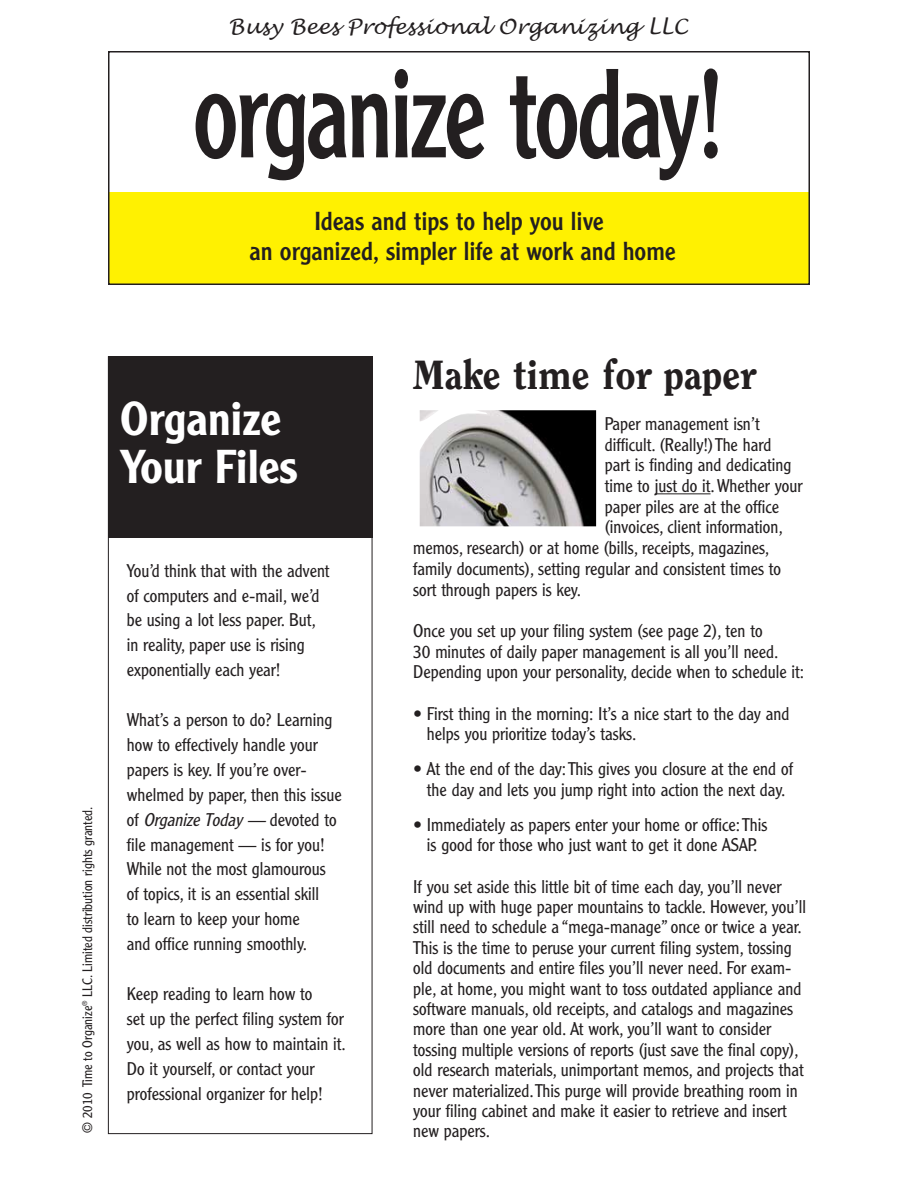
<style>
.page{position:relative;width:918px;height:1188px;background:#fff}
.page>*{position:absolute;margin:0;border:0;box-sizing:border-box;transform-origin:0 0}
.t1{font:123.75px "Clearface Gothic LH";letter-spacing:-.03em;color:#231f20;scale:.8 1}
.t2{font:500 46.5px/48px "Clearface Gothic LH";color:#fff}
.t3{font:800 40.5px "Clearface";color:#231f20}
.t4{font:25.5px/30.6px "Clearface Gothic LH";color:#231f20;text-align:center}
.t5{font:italic 21px "Lucida Handwriting";color:#231f20}
.t6{font:300 18px/24.9px "Clearface Gothic LH";color:#231f20}
.t7{font:300 13.5px "Clearface Gothic LH";color:#231f20}
.s1{font-style:italic}
</style>
<div class="page">
<div style="left:108px;top:356px;width:264px;height:181px;background:#231f20"></div>
<hr style="left:655px;top:493px;width:56px;height:1px;background:#231f20">
<img style="left:420px;top:410px;width:176px;height:116px">
<div style="left:108px;top:192px;width:702px;height:93px;background:#fff101"></div>
<div style="left:108px;top:51px;width:702px;height:234px;border:2px solid #231f20"></div>
<p class="t5" style="left:229px;top:12px;width:461px">Busy Bees Professional Organizing LLC</p>
<h1 class="t1" style="left:193px;top:69px;width:667px">organize today!</h1>
<h3 class="t4" style="left:250px;top:208px;width:428px">Ideas and tips to help you live<br>an organized, simpler life at work and home</h3>
<h2 class="t2" style="left:120px;top:400px;width:179px">Organize<br>Your Files</h2>
<p class="t7" style="left:82px;top:1132px;width:328px;rotate:-90deg">© 2010 Time to Organize<sup>®</sup> LLC. Limited distribution rights granted.</p>
<p class="t6" style="left:127px;top:559px;width:204px">You’d think that with the advent of computers and e-mail, we’d be using a lot less paper. But, in reality, paper use is rising exponentially each year!</p>
<p class="t6" style="left:127px;top:709px;width:217px">What’s a person to do? Learning how to effectively handle your papers is key. If you’re over&shy;whelmed by paper, then this issue of <span class="s1">OrganizeToday —</span>devoted to file management — is for you!<br>While not the most glamourous of topics, it is an essential skill<br>to learn to keep your home<br>and office running smoothly.</p>
<p class="t6" style="left:127px;top:983px;width:221px">Keep reading to learn how to<br>set up the perfect filing system for you, as well as how to maintain it.<br>Do it yourself, or contact your professional organizer for help!</p>
<h3 class="t3" style="left:413px;top:358px;width:344px">Make time for paper</h3>
<p class="t6" style="left:605px;top:413px;width:157px">Paper management isn’t</p>
<p class="t6" style="left:605px;top:433px;width:168px">difficult. (Really!) The hard</p>
<p class="t6" style="left:605px;top:454px;width:188px">part is finding and dedicating</p>
<p class="t6" style="left:605px;top:475px;width:199px">time to just do it.Whether your</p>
<p class="t6" style="left:605px;top:495px;width:176px">paper piles are at the office</p>
<p class="t6" style="left:605px;top:516px;width:180px">(invoices, client information,</p>
<p class="t6" style="left:413px;top:537px;width:357px">memos, research) or at home (bills, receipts, magazines,</p>
<p class="t6" style="left:413px;top:558px;width:369px">family documents), setting regular and consistent times to</p>
<p class="t6" style="left:413px;top:578px;width:169px">sort through papers is key.</p>
<p class="t6" style="left:413px;top:622px;width:393px;line-height:20.7px">Once you set up your filing system (see page 2), ten to<br>30 minutes of daily paper management is all you’ll need.<br>Depending upon your personality, decide when to schedule it:</p>
<p class="t6" style="left:427px;top:705px;width:364px;line-height:20.7px;text-indent:-14px">• First thing in the morning: It’s a nice start to the day and helps you prioritize today’s tasks.</p>
<p class="t6" style="left:413px;top:760px;width:381px;line-height:20.7px;text-align:center">• At the end of the day: This gives you closure at the end of the day and lets you jump right into action the next day.</p>
<p class="t6" style="left:413px;top:816px;width:356px;line-height:20.7px;text-align:center">• Immediately as papers enter your home or office: This is good for those who just want to get it done ASAP.</p>
<p class="t6" style="left:413px;top:878px;width:395px;line-height:20.4px">If you set aside this little bit of time each day, you’ll never wind up with huge paper mountains to tackle. However, you’ll still need to schedule a “mega-manage” once or twice a year.<br>This is the time to peruse your current filing system, tossing old documents and entire files you’ll never need. For exam&shy;ple, at home, you might want to toss outdated appliance and software manuals, old receipts, and catalogs and magazines more than one year old. At work, you’ll want to consider tossing multiple versions of reports (just save the final copy), old research materials, unimportant memos, and projects that never materialized.This purge will provide breathing room in your filing cabinet and make it easier to retrieve and insert new papers.</p>
</div>
